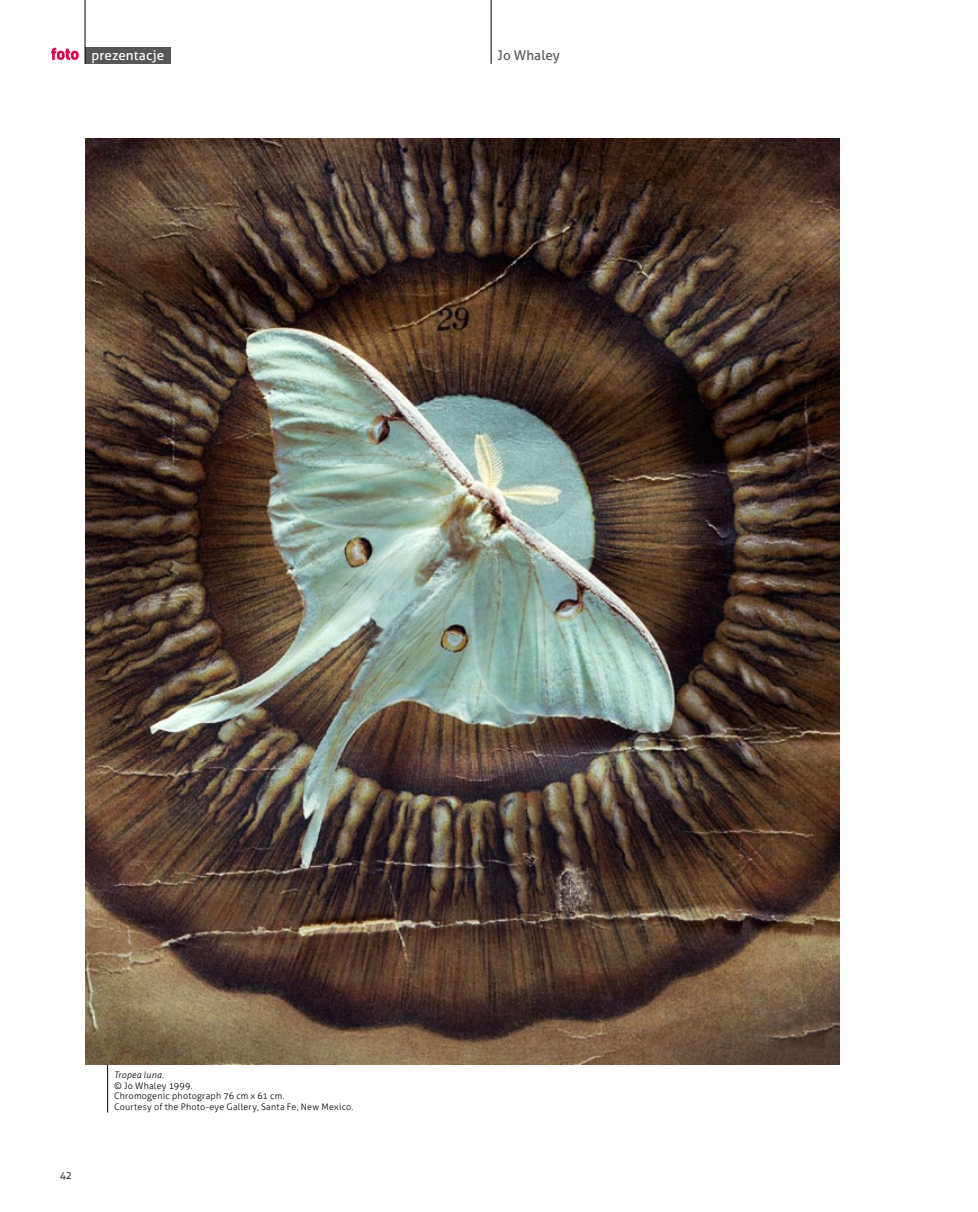
<style>
.page{position:relative;width:978px;height:1212px;background:#fff}
.page>*{position:absolute;margin:0;border:0;box-sizing:border-box;transform-origin:0 0}
.t1{font:13.5px "Aller";letter-spacing:.005em;color:#fff}
.t2{font:13.5px "Aller";letter-spacing:.005em;color:#575756}
.t3{font:300 10.5px "Aller";color:#000}
.t4{font:300 9px/10.8px "Aller";letter-spacing:.025em;color:#000}
.s1{font-style:italic}
</style>
<div class="page">
<div style="left:85px;top:48px;width:85px;height:16px;background:#575756"></div>
<hr style="left:491px;top:0;width:1px;height:64px;background:#000">
<svg style="left:51px;top:48px;width:28px;height:12px"></svg>
<hr style="left:85px;top:0;width:1px;height:64px;background:#000">
<img style="left:85px;top:138px;width:755px;height:927px">
<hr style="left:107px;top:1065px;width:1px;height:47px;background:#000">
<h1 class="t1" style="left:91px;top:47px;width:74px">prezentacje</h1>
<h1 class="t2" style="left:497px;top:47px;width:64px">Jo Whaley</h1>
<p class="t3" style="left:60px;top:1169px;width:14px">42</p>
<p class="t4" style="left:114px;top:1069px;width:241px"><span class="s1">Tropea luna</span>.<br>© Jo Whaley 1999.<br>Chromogenic photograph 76 cm x 61 cm.<br>Courtesy of the Photo-eye Gallery, Santa Fe, New Mexico.</p>
</div>
